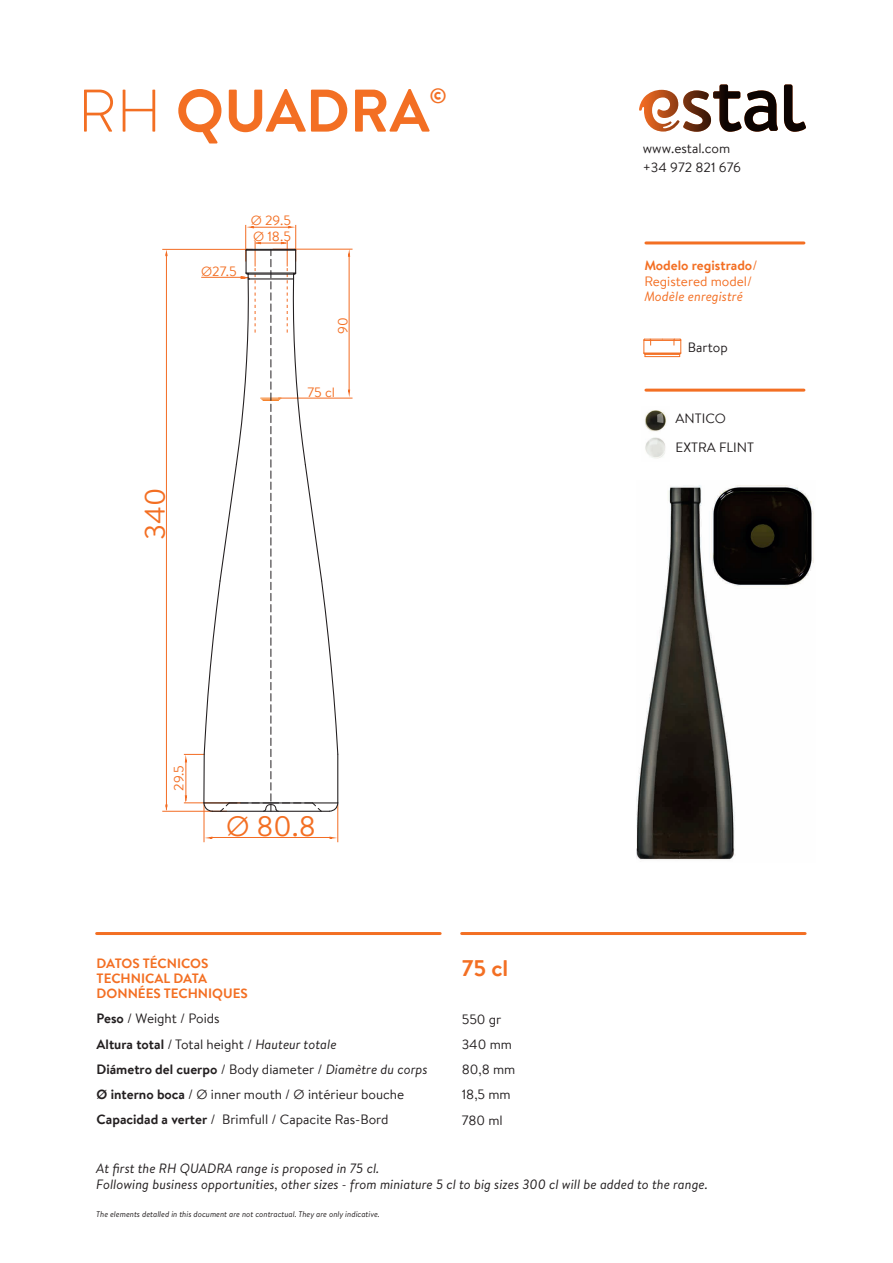
<style>
.page{position:relative;width:893px;height:1263px;background:#fff}
.page>*{position:absolute;margin:0;border:0;box-sizing:border-box;transform-origin:0 0}
.t1{font:700 60px "Brandon Text";color:#f36f23}
.t2{font:28.5px "Brandon Text";color:#f36f23}
.t3{font:700 22.5px "Brandon Text";color:#f36f23}
.t4{font:700 21px "Brandon Text";color:#f36f23}
.t5{font:13.5px/25.2px "Brandon Text";color:#231f20}
.t6{font:italic 13.5px/15.6px "Brandon Text";color:#231f20}
.t7{font:13.5px/15.6px "Brandon Text";color:#f36f23}
.t8{font:700 13.5px/15px "Brandon Text";color:#f36f23}
.t9{font:italic 13.5px "Brandon Text";color:#f36f23}
.t10{font:italic 8.25px "Brandon Text";color:#231f20}
.s1{font-weight:300}
.s2{font-weight:700}
.s3{font-style:italic}
</style>
<div class="page">
<hr style="left:295px;top:225px;width:1px;height:36px;background:#f36c23">
<hr style="left:245px;top:225px;width:1px;height:36px;background:#f36c23">
<hr style="left:338px;top:804px;width:1px;height:38px;background:#f36c23">
<hr style="left:204px;top:804px;width:1px;height:38px;background:#f36c23">
<hr style="left:278px;top:398px;width:75px;height:1px;background:#f36c23">
<hr style="left:273px;top:249px;width:80px;height:1px;background:#f36c23">
<hr style="left:162px;top:811px;width:65px;height:1px;background:#f36c23">
<hr style="left:162px;top:249px;width:91px;height:1px;background:#f36c23">
<hr style="left:97px;top:932px;width:343px;height:3px;background:#f36f23">
<hr style="left:646px;top:241px;width:158px;height:3px;background:#f36f23">
<hr style="left:646px;top:389px;width:158px;height:3px;background:#f36f23">
<svg style="left:639px;top:84px;width:167px;height:48px"></svg>
<svg style="left:643px;top:339px;width:38px;height:18px"></svg>
<img style="left:645px;top:410px;width:21px;height:49px">
<hr style="left:462px;top:932px;width:343px;height:3px;background:#f36f23">
<hr style="left:349px;top:253px;width:1px;height:137px;background:#f36c23">
<hr style="left:251px;top:227px;width:40px;height:1px;background:#f36c23">
<hr style="left:212px;top:837px;width:118px;height:1px;background:#f36c23">
<hr style="left:166px;top:252px;width:1px;height:558px;background:#f36c23">
<svg style="left:184px;top:241px;width:155px;height:571px"></svg>
<hr style="left:246px;top:250px;width:50px;height:1px;background:#231f20">
<hr style="left:246px;top:272px;width:50px;height:2px;background:#231f20">
<hr style="left:248px;top:278px;width:46px;height:1px;background:#231f20">
<hr style="left:247px;top:249px;width:48px;height:1px;background:#231f20">
<hr style="left:204px;top:802px;width:134px;height:1px;background:#231f20">
<img style="left:637px;top:485px;width:177px;height:375px">
<h1 class="t1" style="left:78px;top:69px;width:353px"><span class="s1">RH</span> QUADRA</h1>
<h3 class="t4" style="left:430px;top:81px;width:19px">©</h3>
<p class="t7" style="left:251px;top:212px;width:42px">Ø 29.5</p>
<p class="t7" style="left:201px;top:263px;width:37px">Ø27.5</p>
<p class="t7" style="left:253px;top:228px;width:39px">Ø 18.5</p>
<p class="t7" style="left:334px;top:334px;width:18px;rotate:-90deg">90</p>
<p class="t7" style="left:307px;top:384px;width:29px">75 cl</p>
<h2 class="t2" style="left:135px;top:540px;width:54px;rotate:-90deg">340</h2>
<p class="t7" style="left:171px;top:791px;width:27px;rotate:-90deg">29.5</p>
<h2 class="t2" style="left:226px;top:806px;width:91px">Ø 80.8</h2>
<p class="t8" style="left:97px;top:956px;width:153px">DATOS TÉCNICOS<br>TECHNICAL DATA<br>DONNÉES TECHNIQUES</p>
<p class="t5" style="left:97px;top:1006px;width:333px"><span class="s2">Peso</span> / Weight / Poids<br><span class="s2">Altura total</span> / Total height / <span class="s3">Hauteur totale<br></span><span class="s2">Diámetro del cuerpo</span> / Body diameter / <span class="s3">Diamètre du corps </span><span class="s2">Ø interno boca</span> / Ø inner mouth / Ø intérieur bouche <span class="s2">Capacidad a verter</span> / Brimfull / Capacite Ras-Bord</p>
<h3 class="t3" style="left:462px;top:952px;width:48px">75 cl</h3>
<p class="t5" style="left:462px;top:1006px;width:55px">550 gr<br>340 mm<br>80,8 mm<br>18,5 mm<br>780 ml</p>
<p class="t5" style="left:643px;top:138px;width:100px;line-height:18.6px">www.estal.com +34 972 821 676</p>
<p class="t7" style="left:644px;top:257px;width:115px"><span class="s2">Modelo registrado</span>/<br>Registered model/</p>
<p class="t9" style="left:644px;top:287px;width:100px">Modèle enregistré</p>
<p class="t5" style="left:688px;top:335px;width:41px">Bartop</p>
<p class="t5" style="left:676px;top:403px;width:80px;line-height:29px">ANTICO<br>EXTRA FLINT</p>
<p class="t6" style="left:96px;top:1160px;width:613px">At first the RH QUADRA range is proposed in 75 cl.<br>Following business opportunities, other sizes - from miniature 5 cl to big sizes 300 cl will be added to the range.</p>
<p class="t10" style="left:96px;top:1208px;width:285px">The elements detalled in this document are not contractual. They are only indicative.</p>
</div>
